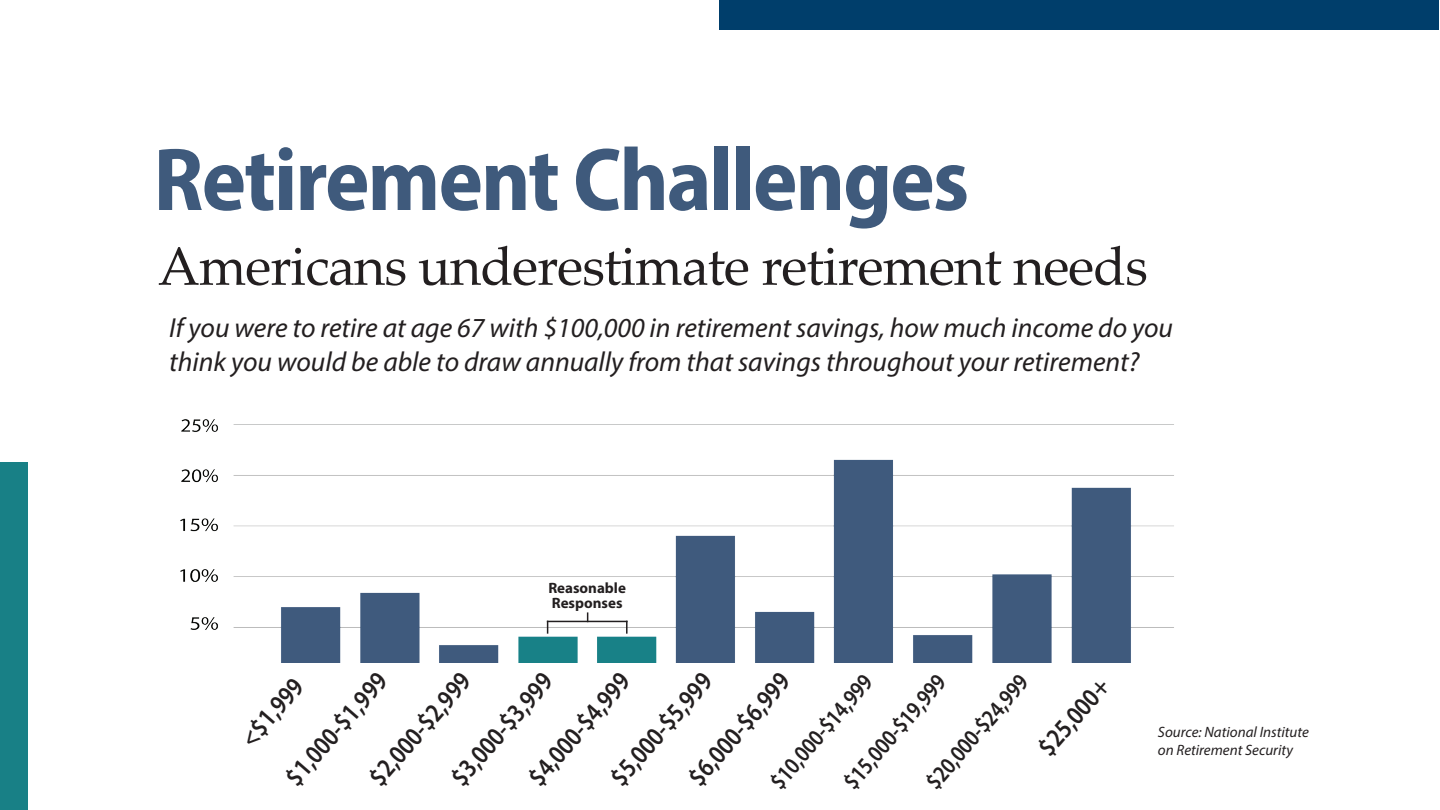
<style>
.page{position:relative;width:1440px;height:810px;background:#fff}
.page>*{position:absolute;margin:0;border:0;box-sizing:border-box;transform-origin:0 0}
.t1{font:700 semi-condensed 90px "Myriad Pro";letter-spacing:-.02em;color:#3f5a7c}
.t2{font:54px "Palatino Linotype";letter-spacing:-.02em;color:#231f20}
.t3{font:italic 27.6px/34px "Myriad Pro";color:#231f20}
.t4{font:600 semi-condensed 27px/58.3px "Myriad Pro";color:#231f20;scale:.9 1}
.t5{font:600 semi-condensed 24px "Myriad Pro";color:#231f20;scale:.9 1}
.t6{font:italic 15px/18px "Myriad Pro";color:#231f20}
.t7{font:700 15px/14.9px "Myriad Pro";color:#231f20}
</style>
<div class="page">
<div style="left:720px;top:0;width:719px;height:30px;background:#003e6b"></div>
<div style="left:0;top:462px;width:27px;height:348px;background:#188086"></div>
<img style="left:180px;top:419px;width:994px;height:243px">
<svg style="left:547px;top:622px;width:1px;height:12px"></svg>
<hr style="left:547px;top:621px;width:81px;height:1px;background:#231f20">
<svg style="left:626px;top:621px;width:2px;height:13px"></svg>
<h1 class="t1" style="left:153px;top:122px;width:817px">Retirement Challenges</h1>
<h2 class="t2" style="left:158px;top:228px;width:992px">Americans underestimate retirement needs</h2>
<p class="t3" style="left:169px;top:311px;width:1005px">If you were to retire at age 67 with $100,000 in retirement savings, how much income do you think you would be able to draw annually from that savings throughout your retirement?</p>
<p class="t7" style="left:548px;top:580px;width:79px">Reasonable<br>Responses</p>
<p class="t4" style="left:352px;top:762px;width:157px;rotate:-49deg">$2,000-$2,999</p>
<p class="t4" style="left:268px;top:762px;width:157px;rotate:-49deg">$1,000-$1,999</p>
<p class="t4" style="left:1021px;top:732px;width:104px;rotate:-49deg">$25,000+</p>
<p class="t4" style="left:467px;top:724px;width:157px;text-indent:-51px;rotate:-49deg">$3,000-$3,999 $4,000-$4,999</p>
<p class="t4" style="left:626px;top:723px;width:157px;line-height:58.8px;text-indent:-51px;rotate:-49deg">$5,000-$5,999 $6,000-$6,999</p>
<p class="t5" style="left:763px;top:775px;width:160px;rotate:-49deg">$10,000-$14,999</p>
<p class="t5" style="left:837px;top:775px;width:160px;rotate:-49deg">$15,000-$19,999</p>
<p class="t5" style="left:919px;top:775px;width:160px;rotate:-49deg">$20,000-$24,999</p>
<p class="t4" style="left:223px;top:723px;width:91px;rotate:-49deg">&lt;$1,999</p>
<p class="t6" style="left:1158px;top:723px;width:152px">Source: National Institute on Retirement Security</p>
</div>
